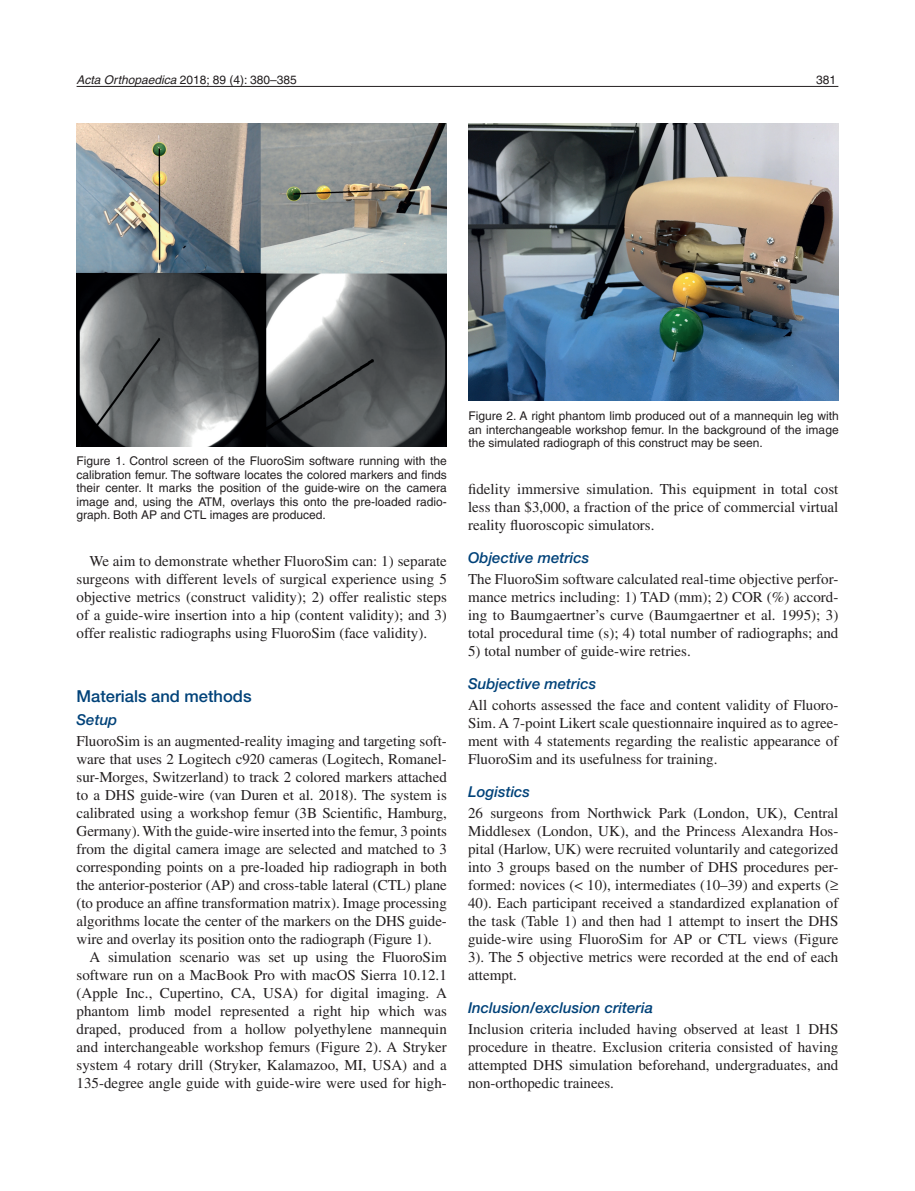
<style>
.page{position:relative;width:915px;height:1191px;background:#fff}
.page>*{position:absolute;margin:0;border:0;box-sizing:border-box;transform-origin:0 0}
.t1{font:500 16.5px "Helvetica Neue";color:#004279}
.t2{font:15px/18px "Times";color:#231f20;text-align:justify}
.t3{font:italic 500 15px "Helvetica Neue";color:#004279}
.t4{font:12px/13.5px "Helvetica";color:#231f20;text-align:justify}
.s1{font-style:italic}
</style>
<div class="page">
<hr style="left:77px;top:86px;width:761px;height:1px;background:#231f20">
<img style="left:77px;top:123px;width:369px;height:323px">
<img style="left:468px;top:123px;width:369px;height:277px">
<p class="t4" style="left:77px;top:74px;width:222px"><span class="s1">Acta Orthopaedica</span> 2018; 89 (4): 380–385</p>
<p class="t4" style="left:816px;top:74px;width:22px">381</p>
<p class="t4" style="left:77px;top:455px;width:371px">Figure 1. Control screen of the FluoroSim software running with the calibration femur. The software locates the colored markers and finds their center. It marks the position of the guide-wire on the camera image and, using the ATM, overlays this onto the pre-loaded radio&shy;graph. Both AP and CTL images are produced.</p>
<p class="t2" style="left:77px;top:553px;width:371px;text-indent:13px">We aim to demonstrate whether FluoroSim can: 1) separate surgeons with different levels of surgical experience using 5 objective metrics (construct validity); 2) offer realistic steps of a guide-wire insertion into a hip (content validity); and 3) offer realistic radiographs using FluoroSim (face validity).</p>
<p class="t1" style="left:77px;top:690px;width:176px">Materials and methods</p>
<p class="t3" style="left:77px;top:714px;width:42px">Setup</p>
<p class="t2" style="left:77px;top:733px;width:371px">FluoroSim is an augmented-reality imaging and targeting soft-</p>
<p class="t2" style="left:77px;top:751px;width:371px">ware that uses 2 Logitech c920 cameras (Logitech, Romanel-</p>
<p class="t2" style="left:77px;top:769px;width:371px">sur-Morges, Switzerland) to track 2 colored markers attached</p>
<p class="t2" style="left:77px;top:787px;width:371px">to a DHS guide-wire (van Duren et al. 2018). The system is</p>
<p class="t2" style="left:77px;top:805px;width:371px">calibrated using a workshop femur (3B Scientific, Hamburg,</p>
<p class="t2" style="left:77px;top:823px;width:372px">Germany). With the guide-wire inserted into the femur, 3 points</p>
<p class="t2" style="left:77px;top:841px;width:371px">from the digital camera image are selected and matched to 3</p>
<p class="t2" style="left:77px;top:859px;width:371px">corresponding points on a pre-loaded hip radiograph in both</p>
<p class="t2" style="left:77px;top:877px;width:372px">the anterior-posterior (AP) and cross-table lateral (CTL) plane</p>
<p class="t2" style="left:77px;top:895px;width:371px">(to produce an affine transformation matrix). Image processing</p>
<p class="t2" style="left:77px;top:913px;width:372px">algorithms locate the center of the markers on the DHS guide-</p>
<p class="t2" style="left:77px;top:931px;width:357px">wire and overlay its position onto the radiograph (Figure 1).</p>
<p class="t2" style="left:89px;top:949px;width:359px">A simulation scenario was set up using the FluoroSim</p>
<p class="t2" style="left:77px;top:967px;width:371px">software run on a MacBook Pro with macOS Sierra 10.12.1</p>
<p class="t2" style="left:77px;top:985px;width:371px">(Apple Inc., Cupertino, CA, USA) for digital imaging. A</p>
<p class="t2" style="left:77px;top:1003px;width:371px">phantom limb model represented a right hip which was</p>
<p class="t2" style="left:77px;top:1021px;width:371px">draped, produced from a hollow polyethylene mannequin</p>
<p class="t2" style="left:77px;top:1039px;width:371px">and interchangeable workshop femurs (Figure 2). A Stryker</p>
<p class="t2" style="left:77px;top:1057px;width:371px">system 4 rotary drill (Stryker, Kalamazoo, MI, USA) and a</p>
<p class="t2" style="left:77px;top:1075px;width:371px">135-degree angle guide with guide-wire were used for high-</p>
<p class="t4" style="left:468px;top:410px;width:371px">Figure 2. A right phantom limb produced out of a mannequin leg with an interchangeable workshop femur. In the background of the image the simulated radiograph of this construct may be seen.</p>
<p class="t2" style="left:468px;top:481px;width:371px">fidelity immersive simulation. This equipment in total cost less than $3,000, a fraction of the price of commercial virtual reality fluoroscopic simulators.</p>
<p class="t3" style="left:468px;top:552px;width:123px">Objective metrics</p>
<p class="t2" style="left:468px;top:571px;width:371px">The FluoroSim software calculated real-time objective perfor&shy;mance metrics including: 1) TAD (mm); 2) COR (%) accord&shy;ing to Baumgaertner’s curve (Baumgaertner et al. 1995); 3) total procedural time (s); 4) total number of radiographs; and</p>
<p class="t2" style="left:468px;top:643px;width:224px">5) total number of guide-wire retries.</p>
<p class="t3" style="left:468px;top:678px;width:130px">Subjective metrics</p>
<p class="t2" style="left:468px;top:697px;width:371px">All cohorts assessed the face and content validity of Fluoro-Sim. A 7-point Likert scale questionnaire inquired as to agree&shy;ment with 4 statements regarding the realistic appearance of FluoroSim and its usefulness for training.</p>
<p class="t3" style="left:468px;top:786px;width:63px">Logistics</p>
<p class="t2" style="left:468px;top:805px;width:371px">26 surgeons from Northwick Park (London, UK), Central Middlesex (London, UK), and the Princess Alexandra Hos&shy;pital (Harlow, UK) were recruited voluntarily and categorized into 3 groups based on the number of DHS procedures per&shy;formed: novices (&lt; 10), intermediates (10–39) and experts (≥ 40). Each participant received a standardized explanation of the task (Table 1) and then had 1 attempt to insert the DHS guide-wire using FluoroSim for AP or CTL views (Figure 3). The 5 objective metrics were recorded at the end of each attempt.</p>
<p class="t3" style="left:468px;top:1002px;width:186px">Inclusion/exclusion criteria</p>
<p class="t2" style="left:468px;top:1021px;width:371px">Inclusion criteria included having observed at least 1 DHS procedure in theatre. Exclusion criteria consisted of having attempted DHS simulation beforehand, undergraduates, and non-orthopedic trainees.</p>
</div>
